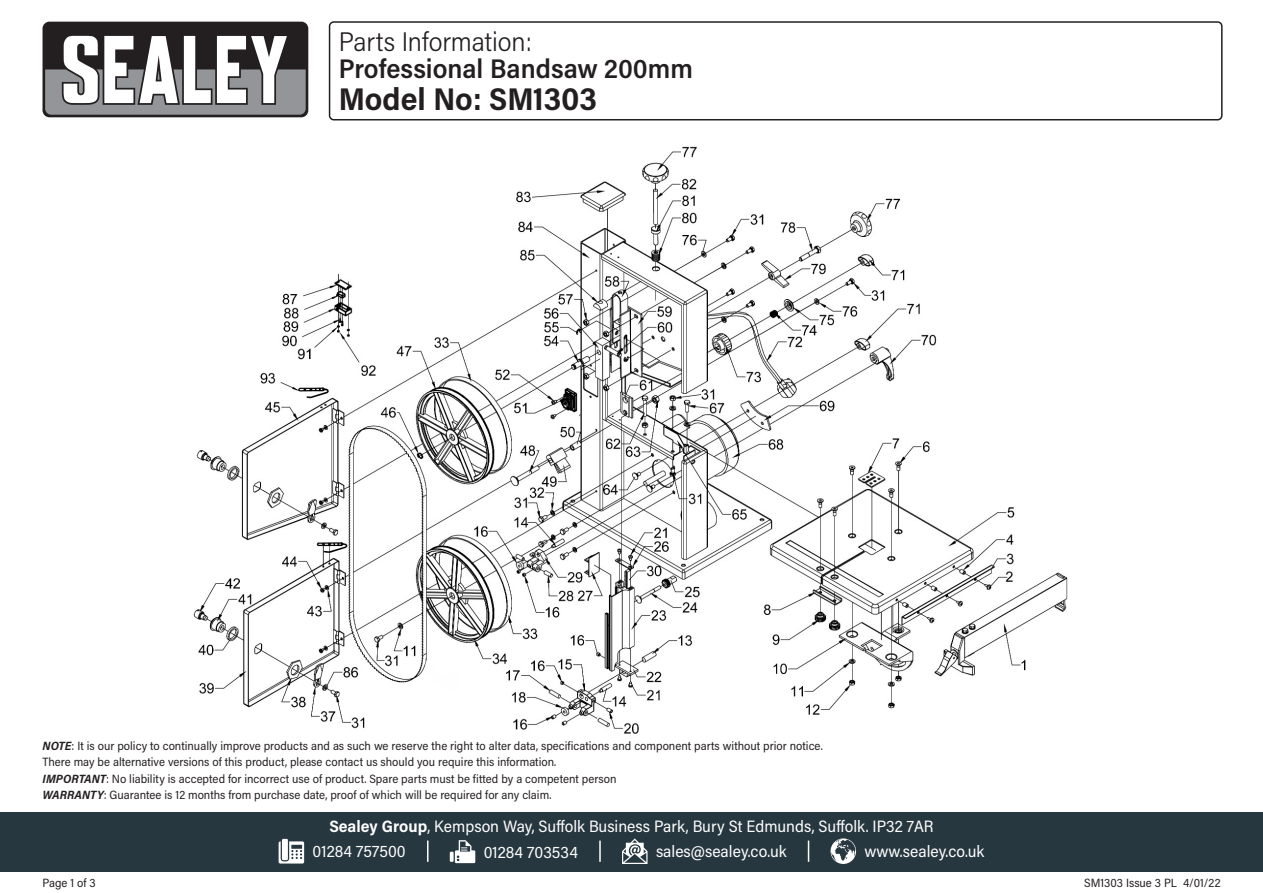
<style>
.page{position:relative;width:1263px;height:893px;background:#fff}
.page>*{position:absolute;margin:0;border:0;box-sizing:border-box;transform-origin:0 0}
.Model_Number{font:700 31.5px "Acumin Pro Semi Cond";color:#231f20}
.Product_Description{font:600 27px "Acumin Pro Semi Cond";color:#231f20}
.Parts_Information{font:300 27px "Acumin Pro Semi Cond";color:#231f20}
.Address{font:16.5px "Acumin Pro Semi Cond";color:#fff}
.Contact_Info{font:16.5px "Acumin Pro Semi Cond";color:#fff}
.Disclaimer{font:12px/16.5px "Acumin Pro Semi Cond";color:#231f20}
.Document_Info{font:12px "Acumin Pro Semi Cond";color:#231f20}
.s1{font-weight:700;font-style:italic}
.s2{font-weight:700}
</style>
<div class="page">
<div style="left:43px;top:22px;width:265px;height:95px;background:#231f20;border-radius:7px"></div>
<svg style="left:45px;top:35px;width:261px;height:80px"></svg>
<div style="left:0;top:812px;width:1263px;height:60px;background:#27373f"></div>
<svg style="left:279px;top:841px;width:25px;height:22px"></svg>
<div style="left:282px;top:839px;width:6px;height:21px;background:#fff"></div>
<svg style="left:450px;top:852px;width:4px;height:10px"></svg>
<svg style="left:455px;top:840px;width:20px;height:23px"></svg>
<svg style="left:622px;top:838px;width:25px;height:26px"></svg>
<svg style="left:830px;top:838px;width:26px;height:26px"></svg>
<svg style="left:427px;top:840px;width:1px;height:22px"></svg>
<svg style="left:808px;top:840px;width:1px;height:22px"></svg>
<hr style="left:599px;top:840px;width:2px;height:22px;background:#fff">
<div style="left:329px;top:21px;width:893px;height:99px;border:2px solid #231f20;border-radius:4px"></div>
<img style="left:193px;top:146px;width:875px;height:588px">
<p class="Parts_Information" style="left:339px;top:23px;width:195px">Parts Information:</p>
<p class="Product_Description" style="left:339px;top:50px;width:356px">Professional Bandsaw 200mm</p>
<p class="Model_Number" style="left:339px;top:76px;width:259px">Model No: SM1303</p>
<p class="Disclaimer" style="left:43px;top:737px;width:782px"><span class="s1">NOTE</span>: It is our policy to continually improve products and as such we reserve the right to alter data, specifications and component parts without prior notice.<br>There may be alternative versions of this product, please contact us should you require this information.</p>
<p class="Disclaimer" style="left:43px;top:770px;width:575px"><span class="s1">IMPORTANT</span>: No liability is accepted for incorrect use of product. Spare parts must be fitted by a competent person</p>
<p class="Disclaimer" style="left:43px;top:786px;width:510px"><span class="s1">WARRANTY</span>: Guarantee is 12 months from purchase date, proof of which will be required for any claim.</p>
<p class="Address" style="left:329px;top:815px;width:606px"><span class="s2">Sealey Group</span>, Kempson Way, Suffolk Business Park, Bury St Edmunds, Suffolk. IP32 7AR</p>
<p class="Contact_Info" style="left:313px;top:840px;width:95px">01284 757500</p>
<p class="Contact_Info" style="left:484px;top:840px;width:96px">01284 703534</p>
<p class="Contact_Info" style="left:656px;top:840px;width:132px">sales@sealey.co.uk</p>
<p class="Contact_Info" style="left:864px;top:840px;width:121px">www.sealey.co.uk</p>
<p class="Document_Info" style="left:43px;top:874px;width:55px">Page 1 of 3</p>
<p class="Document_Info" style="left:1084px;top:874px;width:138px">SM1303 Issue 3 PL 4/01/22</p>
</div>
